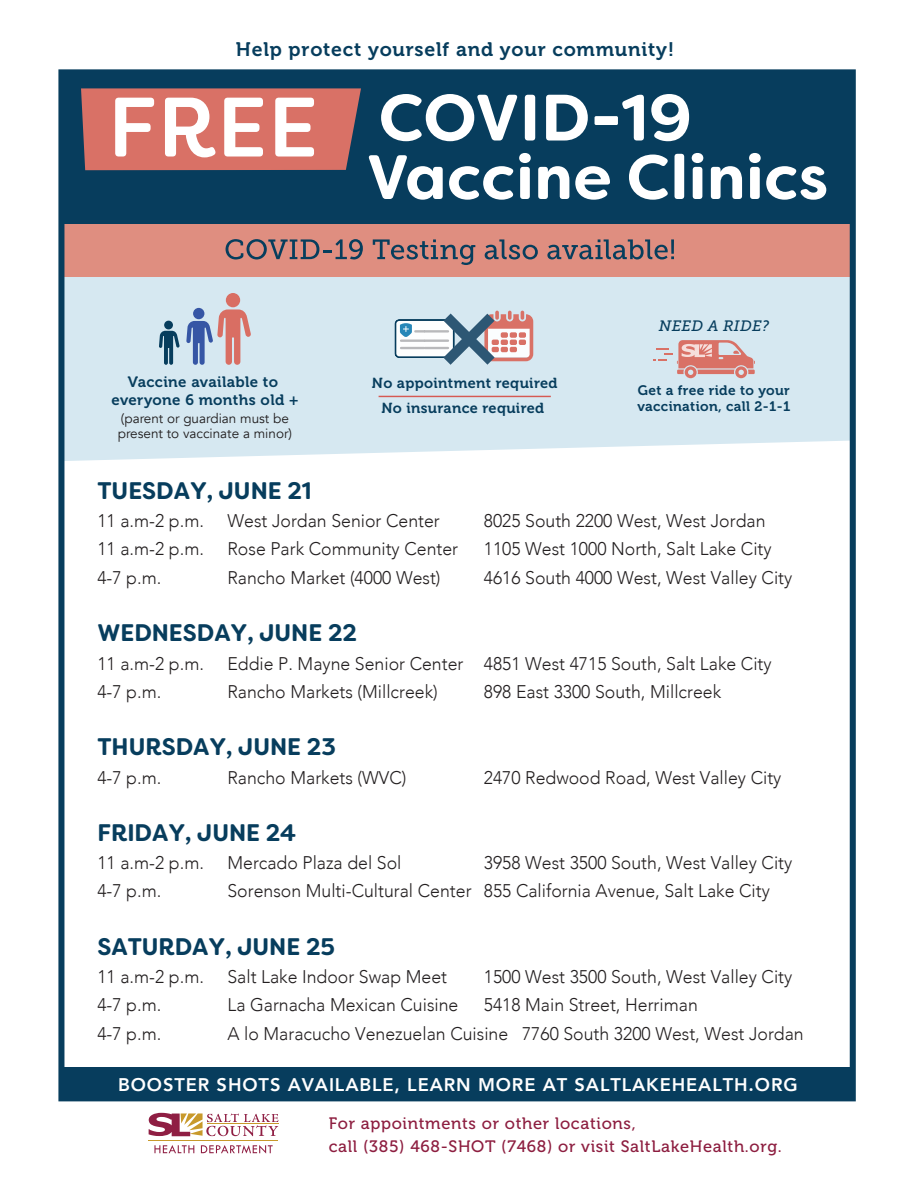
<style>
.page{position:relative;width:918px;height:1188px;background:#fff}
.page>*{position:absolute;margin:0;border:0;box-sizing:border-box;transform-origin:0 0}
.t1{font:700 62.55px "Filson Soft";letter-spacing:.01em;color:#fff}
.t2{font:700 24px "Filson Soft";color:#073d5d}
.t3{font:19.5px "Museo 700";letter-spacing:.04em;color:#073d5d}
.t4{font:300 18.3px "Avenir";color:#231f20}
.t5{font:800 18.3px "Avenir";letter-spacing:.05em;color:#fff}
.t6{font:16.5px/22.5px "Museo 500";letter-spacing:.04em;color:#8d1e40}
.t7{font:15px/18px "Museo 700";letter-spacing:.025em;color:#073d5d;text-align:center}
.t8{font:italic 15px "Museo Slab 500";letter-spacing:.025em;color:#073d5d}
.t9{font:14.55px/24.6px "Museo 700";letter-spacing:.025em;color:#073d5d;text-align:center}
.t10{font:13.65px/16.5px "Museo 700";letter-spacing:.025em;color:#073d5d}
.t11{font:13.5px/15.8px "Avenir";color:#201d1e}
</style>
<div class="page">
<div style="left:65px;top:76px;width:784px;height:148px;background:#073d5d"></div>
<div style="left:65px;top:277px;width:784px;height:184px;background:#d6e8f1"></div>
<div style="left:61px;top:224px;width:792px;height:53px;background:#df8e80"></div>
<div style="left:58px;top:69px;width:798px;height:1032px;border:6px solid #073d5d"></div>
<div style="left:62px;top:1067px;width:791px;height:33px;background:#073d5d"></div>
<svg style="left:81px;top:88px;width:280px;height:82px"></svg>
<svg style="left:381px;top:94px;width:137px;height:47px"></svg>
<div style="left:525px;top:95px;width:10px;height:46px;background:#fff;border-radius:3px"></div>
<svg style="left:546px;top:95px;width:42px;height:46px"></svg>
<div style="left:595px;top:116px;width:23px;height:9px;background:#fff;border-radius:2px"></div>
<svg style="left:622px;top:95px;width:22px;height:46px"></svg>
<svg style="left:651px;top:94px;width:38px;height:47px"></svg>
<svg style="left:149px;top:1113px;width:129px;height:23px"></svg>
<hr style="left:207px;top:1123px;width:71px;height:1px;background:#c8992b">
<hr style="left:149px;top:1140px;width:129px;height:1px;background:#c8992b">
<svg style="left:154px;top:1145px;width:40px;height:8px"></svg>
<svg style="left:201px;top:1145px;width:72px;height:9px"></svg>
<svg style="left:226px;top:239px;width:137px;height:20px"></svg>
<svg style="left:373px;top:239px;width:102px;height:26px"></svg>
<svg style="left:485px;top:239px;width:53px;height:20px"></svg>
<svg style="left:547px;top:239px;width:127px;height:20px"></svg>
<hr style="left:671px;top:239px;width:3px;height:15px;background:#073e5d">
<div style="left:226px;top:293px;width:14px;height:14px;background:#d96e63;border-radius:50%"></div>
<svg style="left:186px;top:309px;width:65px;height:56px;background:#b6a7b9"></svg>
<div style="left:164px;top:321px;width:9px;height:8px;background:#073d5d;border-radius:50%"></div>
<svg style="left:159px;top:331px;width:21px;height:34px"></svg>
<svg style="left:393px;top:303px;width:140px;height:73px"></svg>
<hr style="left:379px;top:396px;width:172px;height:1px;background:#d65a53">
<svg style="left:653px;top:340px;width:102px;height:38px;background:#d9aead"></svg>
<p class="t3" style="left:236px;top:38px;width:440px">Help protect yourself and your community!</p>
<h1 class="t1" style="left:367px;top:137px;width:463px">Vaccine Clinics</h1>
<p class="t7" style="left:111px;top:373px;width:189px">Vaccine available to everyone 6 months old +</p>
<p class="t11" style="left:118px;top:410px;width:176px">(parent or guardian must be present to vaccinate a minor)</p>
<p class="t8" style="left:659px;top:318px;width:112px">NEED A RIDE?</p>
<p class="t9" style="left:372px;top:371px;width:187px">No appointment required<br>No insurance required</p>
<p class="t10" style="left:637px;top:382px;width:155px">Get a free ride to your vaccination, call 2-1-1</p>
<h2 class="t2" style="left:97px;top:475px;width:216px">TUESDAY, JUNE 21</h2>
<p class="t4" style="left:97px;top:510px;width:108px">11 a.m-2 p.m.</p>
<p class="t4" style="left:227px;top:510px;width:214px">West Jordan Senior Center</p>
<p class="t4" style="left:484px;top:510px;width:283px">8025 South 2200 West, West Jordan</p>
<p class="t4" style="left:97px;top:538px;width:108px">11 a.m-2 p.m.</p>
<p class="t4" style="left:227px;top:538px;width:232px">Rose Park Community Center</p>
<p class="t4" style="left:484px;top:538px;width:289px">1105 West 1000 North, Salt Lake City</p>
<p class="t4" style="left:97px;top:567px;width:65px">4-7 p.m.</p>
<p class="t4" style="left:227px;top:567px;width:215px">Rancho Market (4000 West)</p>
<p class="t4" style="left:484px;top:567px;width:310px">4616 South 4000 West, West Valley City</p>
<h2 class="t2" style="left:97px;top:617px;width:261px">WEDNESDAY, JUNE 22</h2>
<p class="t4" style="left:97px;top:652px;width:108px">11 a.m-2 p.m.</p>
<p class="t4" style="left:227px;top:652px;width:546px">Eddie P. Mayne Senior Center 4851 West 4715 South, Salt Lake City</p>
<p class="t4" style="left:97px;top:681px;width:65px">4-7 p.m.</p>
<p class="t4" style="left:227px;top:681px;width:212px">Rancho Markets (Millcreek)</p>
<p class="t4" style="left:484px;top:681px;width:239px">898 East 3300 South, Millcreek</p>
<h2 class="t2" style="left:97px;top:731px;width:240px">THURSDAY, JUNE 23</h2>
<p class="t4" style="left:97px;top:766px;width:65px">4-7 p.m.</p>
<p class="t4" style="left:227px;top:766px;width:180px">Rancho Markets (WVC)</p>
<p class="t4" style="left:484px;top:766px;width:299px">2470 Redwood Road, West Valley City</p>
<h2 class="t2" style="left:97px;top:817px;width:200px">FRIDAY, JUNE 24</h2>
<p class="t4" style="left:97px;top:852px;width:108px">11 a.m-2 p.m.</p>
<p class="t4" style="left:227px;top:852px;width:175px">Mercado Plaza del Sol</p>
<p class="t4" style="left:484px;top:852px;width:310px">3958 West 3500 South, West Valley City</p>
<p class="t4" style="left:97px;top:880px;width:65px">4-7 p.m.</p>
<p class="t4" style="left:227px;top:880px;width:544px">Sorenson Multi-Cultural Center 855 California Avenue, Salt Lake City</p>
<h2 class="t2" style="left:97px;top:931px;width:239px">SATURDAY, JUNE 25</h2>
<p class="t4" style="left:97px;top:966px;width:108px">11 a.m-2 p.m.</p>
<p class="t4" style="left:227px;top:966px;width:221px">Salt Lake Indoor Swap Meet</p>
<p class="t4" style="left:484px;top:966px;width:310px">1500 West 3500 South, West Valley City</p>
<p class="t4" style="left:97px;top:994px;width:65px">4-7 p.m.</p>
<p class="t4" style="left:227px;top:994px;width:232px">La Garnacha Mexican Cuisine</p>
<p class="t4" style="left:484px;top:994px;width:216px">5418 Main Street, Herriman</p>
<p class="t4" style="left:97px;top:1023px;width:65px">4-7 p.m.</p>
<p class="t4" style="left:227px;top:1023px;width:578px">A lo Maracucho Venezuelan Cuisine 7760 South 3200 West, West Jordan</p>
<p class="t5" style="left:118px;top:1070px;width:681px">BOOSTER SHOTS AVAILABLE, LEARN MORE AT SALTLAKEHEALTH.ORG</p>
<p class="t6" style="left:329px;top:1112px;width:455px">For appointments or other locations,<br>call (385) 468-SHOT (7468) or visit SaltLakeHealth.org.</p>
</div>
